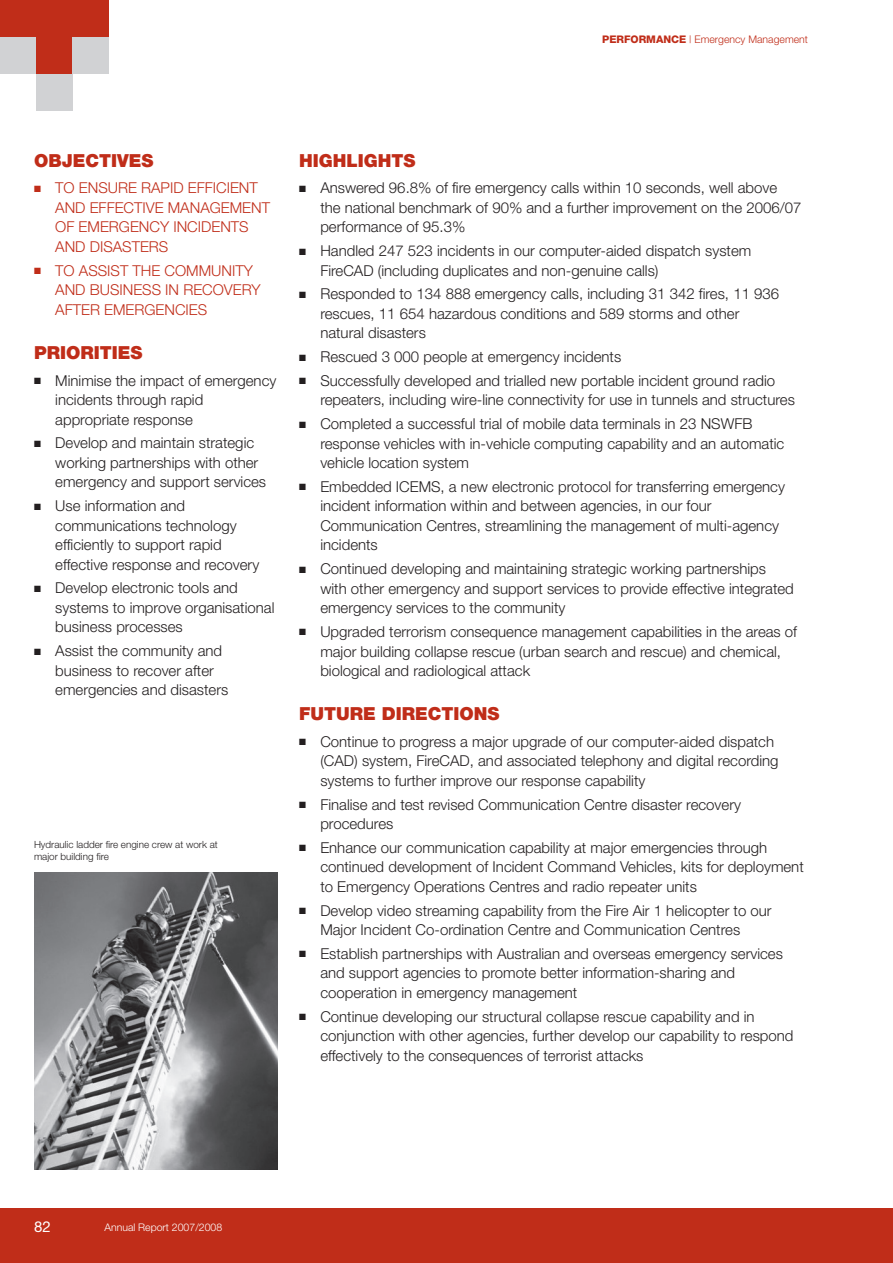
<style>
.page{position:relative;width:893px;height:1263px;background:#fff}
.page>*{position:absolute;margin:0;border:0;box-sizing:border-box;transform-origin:0 0}
.t1{font:900 18px "Helvetica Neue";color:#c02d19}
.t2{font:300 15px/19.5px "Helvetica Neue";color:#231f20}
.t3{font:300 15px/19.5px "Helvetica Neue";color:#c02d19}
.t4{font:15px "Helvetica Neue";color:#fff}
.t5{font:300 10.5px "Helvetica Neue";color:#c02d19}
.t6{font:300 10.5px "Helvetica Neue";color:#fff}
.t7{font:300 9.9px/11.6px "Helvetica Neue";color:#231f20}
.s1{font-weight:800}
</style>
<div class="page">
<img style="left:34px;top:873px;width:244px;height:296px">
<hr style="left:892px;top:0;width:1px;height:1263px;background:#231f20">
<div style="left:0;top:1208px;width:893px;height:55px;background:#c02d19"></div>
<div style="left:0;top:0;width:109px;height:74px;background:#c02d19"></div>
<div style="left:0;top:37px;width:36px;height:37px;background:#d1d2d4"></div>
<div style="left:73px;top:37px;width:36px;height:37px;background:#d1d2d4"></div>
<div style="left:36px;top:74px;width:37px;height:36px;background:#d1d2d4"></div>
<p class="t5" style="left:602px;top:35px;width:207px"><span class="s1">PERFORMANCE</span> | Emergency Management</p>
<p class="t1" style="left:34px;top:154px;width:121px">OBJECTIVES</p>
<p class="t3" style="left:55px;top:180px;width:216px;text-indent:-21px">■ TO ENSURE RAPID EFFICIENT<br>AND EFFECTIVE MANAGEMENT<br>OF EMERGENCY INCIDENTS<br>AND DISASTERS</p>
<p class="t3" style="left:55px;top:262px;width:207px;text-indent:-21px">■ TO ASSIST THE COMMUNITY<br>AND BUSINESS IN RECOVERY<br>AFTER EMERGENCIES</p>
<p class="t1" style="left:34px;top:346px;width:110px">PRIORITIES</p>
<p class="t2" style="left:55px;top:372px;width:223px;text-indent:-21px">■ Minimise the impact of emergency incidents through rapid appropriate response</p>
<p class="t2" style="left:55px;top:434px;width:212px;text-indent:-21px">■ Develop and maintain strategic working partnerships with other emergency and support services</p>
<p class="t2" style="left:55px;top:497px;width:205px;text-indent:-21px">■ Use information and communications technology efficiently to support rapid effective response and recovery</p>
<p class="t2" style="left:55px;top:579px;width:221px;text-indent:-21px">■ Develop electronic tools and systems to improve organisational business processes</p>
<p class="t2" style="left:55px;top:642px;width:175px;text-indent:-21px">■ Assist the community and business to recover after emergencies and disasters</p>
<p class="t7" style="left:34px;top:840px;width:185px">Hydraulic ladder fire engine crew at work at major building fire</p>
<p class="t1" style="left:299px;top:154px;width:118px">HIGHLIGHTS</p>
<p class="t2" style="left:320px;top:180px;width:482px;text-indent:-21px">■ Answered 96.8% of fire emergency calls within 10 seconds, well above<br>the national benchmark of 90% and a further improvement on the 2006/07 performance of 95.3%</p>
<p class="t2" style="left:320px;top:242px;width:432px;text-indent:-21px">■ Handled 247 523 incidents in our computer-aided dispatch system<br>FireCAD (including duplicates and non-genuine calls)</p>
<p class="t2" style="left:320px;top:286px;width:460px;text-indent:-21px">■ Responded to 134 888 emergency calls, including 31 342 fires, 11 936 rescues, 11 654 hazardous conditions and 589 storms and other natural disasters</p>
<p class="t2" style="left:299px;top:348px;width:324px">■ Rescued 3 000 people at emergency incidents</p>
<p class="t2" style="left:320px;top:372px;width:476px;text-indent:-21px">■ Successfully developed and trialled new portable incident ground radio repeaters, including wire-line connectivity for use in tunnels and structures</p>
<p class="t2" style="left:320px;top:415px;width:465px;text-indent:-21px">■ Completed a successful trial of mobile data terminals in 23 NSWFB response vehicles with in-vehicle computing capability and an automatic vehicle location system</p>
<p class="t2" style="left:320px;top:478px;width:466px;text-indent:-21px">■ Embedded ICEMS, a new electronic protocol for transferring emergency incident information within and between agencies, in our four Communication Centres, streamlining the management of multi-agency incidents</p>
<p class="t2" style="left:320px;top:560px;width:475px;text-indent:-21px">■ Continued developing and maintaining strategic working partnerships with other emergency and support services to provide effective integrated emergency services to the community</p>
<p class="t2" style="left:320px;top:623px;width:478px;text-indent:-21px">■ Upgraded terrorism consequence management capabilities in the areas of major building collapse rescue (urban search and rescue) and chemical, biological and radiological attack</p>
<p class="t1" style="left:299px;top:707px;width:202px">FUTURE DIRECTIONS</p>
<p class="t2" style="left:320px;top:733px;width:460px;text-indent:-21px">■ Continue to progress a major upgrade of our computer-aided dispatch (CAD) system, FireCAD, and associated telephony and digital recording systems to further improve our response capability</p>
<p class="t2" style="left:320px;top:796px;width:422px;text-indent:-21px">■ Finalise and test revised Communication Centre disaster recovery procedures</p>
<p class="t2" style="left:320px;top:839px;width:485px;text-indent:-21px">■ Enhance our communication capability at major emergencies through continued development of Incident Command Vehicles, kits for deployment to Emergency Operations Centres and radio repeater units</p>
<p class="t2" style="left:320px;top:902px;width:453px;text-indent:-21px">■ Develop video streaming capability from the Fire Air 1 helicopter to our<br>Major Incident Co-ordination Centre and Communication Centres</p>
<p class="t2" style="left:320px;top:945px;width:464px;text-indent:-21px">■ Establish partnerships with Australian and overseas emergency services and support agencies to promote better information-sharing and cooperation in emergency management</p>
<p class="t2" style="left:320px;top:1008px;width:475px;text-indent:-21px">■ Continue developing our structural collapse rescue capability and in conjunction with other agencies, further develop our capability to respond effectively to the consequences of terrorist attacks</p>
<p class="t4" style="left:34px;top:1221px;width:18px">82</p>
<p class="t6" style="left:104px;top:1223px;width:119px">Annual Report 2007/2008</p>
</div>
